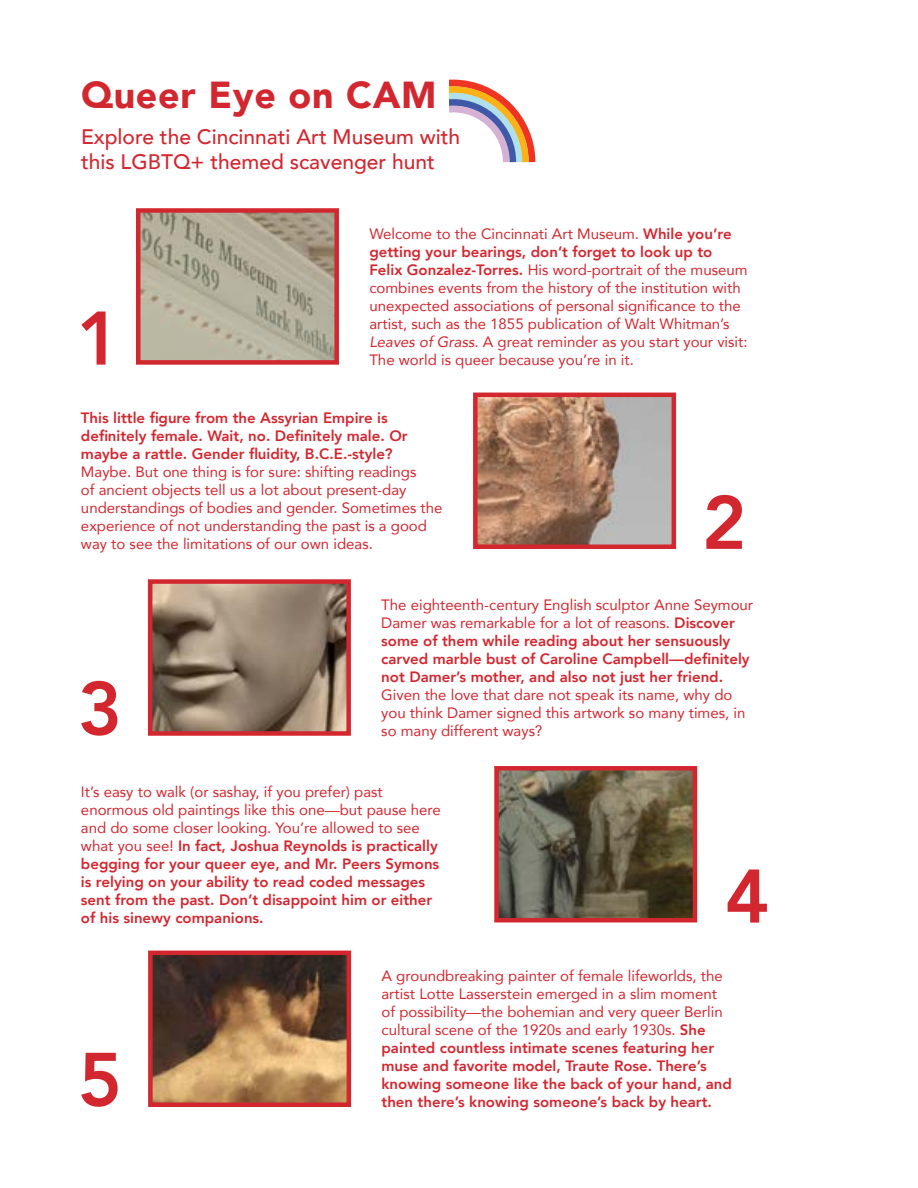
<style>
.page{position:relative;width:918px;height:1188px;background:#fff}
.page>*{position:absolute;margin:0;border:0;box-sizing:border-box;transform-origin:0 0}
.t1{font:800 75px "Avenir";color:#d32730}
.t2{font:900 37.5px "Avenir";letter-spacing:.02em;color:#d32730}
.t3{font:500 21px/25.2px "Avenir";color:#d32730}
.t4{font:15px/18px "Avenir";color:#d32730}
.t5{font:800 15px/18px "Avenir";color:#d32730}
.s1{font-weight:800}
.s2{font-style:italic}
.s3{font-weight:400}
</style>
<div class="page">
<svg style="left:450px;top:80px;width:85px;height:82px"></svg>
<img style="left:141px;top:213px;width:193px;height:147px">
<div style="left:136px;top:208px;width:203px;height:157px;border:4px solid #d32730"></div>
<img style="left:478px;top:398px;width:193px;height:146px">
<div style="left:473px;top:393px;width:203px;height:156px;border:4px solid #d32730"></div>
<img style="left:153px;top:584px;width:193px;height:147px">
<div style="left:148px;top:579px;width:203px;height:157px;border:4px solid #d32730"></div>
<img style="left:499px;top:771px;width:193px;height:146px">
<div style="left:494px;top:766px;width:203px;height:156px;border:4px solid #d32730"></div>
<img style="left:153px;top:956px;width:193px;height:146px">
<div style="left:148px;top:951px;width:203px;height:156px;border:4px solid #d32730"></div>
<h1 class="t2" style="left:81px;top:62px;width:357px">Queer Eye on CAM</h1>
<p class="t3" style="left:81px;top:123px;width:381px">Explore the Cincinnati Art Museum with this LGBTQ+ themed scavenger hunt</p>
<p class="t1" style="left:76px;top:280px;width:46px">1</p>
<p class="t4" style="left:369px;top:224px;width:380px">Welcome to the Cincinnati Art Museum. <span class="s1">While you’re getting your bearings, don’t forget to look up to Felix Gonzalez-Torres.</span> His word-portrait of the museum combines events from the history of the institution with</p>
<p class="t4" style="left:369px;top:296px;width:373px">unexpected associations of personal significance to the</p>
<p class="t4" style="left:369px;top:314px;width:380px">artist, such as the 1855 publication of Walt Whitman’s<br><span class="s2">Leaves of Grass</span>. A great reminder as you start your visit:</p>
<p class="t4" style="left:369px;top:350px;width:266px">The world is queer because you’re in it.</p>
<p class="t5" style="left:81px;top:409px;width:328px">This little figure from the Assyrian Empire is definitely female. Wait, no. Definitely male. Or maybe a rattle. Gender fluidity, B.C.E.-style?</p>
<p class="t4" style="left:81px;top:462px;width:363px">Maybe. But one thing is for sure: shifting readings<br>of ancient objects tell us a lot about present-day understandings of bodies and gender. Sometimes the experience of not understanding the past is a good way to see the limitations of our own ideas.</p>
<p class="t1" style="left:702px;top:464px;width:46px">2</p>
<p class="t1" style="left:78px;top:650px;width:46px">3</p>
<p class="t5" style="left:381px;top:596px;width:373px"><span class="s3">The eighteenth-century English sculptor Anne Seymour Damer was remarkable for a lot of reasons.</span> Discover some of them while reading about her sensuously carved marble bust of Caroline Campbell—definitely not Damer’s mother, and also not just her friend.</p>
<p class="t4" style="left:381px;top:685px;width:366px">Given the love that dare not speak its name, why do you think Damer signed this artwork so many times, in</p>
<p class="t4" style="left:381px;top:721px;width:162px">so many different ways?</p>
<p class="t5" style="left:81px;top:783px;width:361px"><span class="s3">It’s easy to walk (or sashay, if you prefer) past enormous old paintings like this one—but pause here and do some closer looking. You’re allowed to see what you see!</span> In fact, Joshua Reynolds is practically begging for your queer eye, and Mr. Peers Symons is relying on your ability to read coded messages sent from the past. Don’t disappoint him or either of his sinewy companions.</p>
<h1 class="t1" style="left:725px;top:838px;width:46px">4</h1>
<h1 class="t1" style="left:78px;top:1021px;width:46px">5</h1>
<p class="t4" style="left:382px;top:967px;width:343px">A groundbreaking painter of female lifeworlds, the artist Lotte Lasserstein emerged in a slim moment of possibility—the bohemian and very queer Berlin cultural scene of the 1920s and early 1930s. <span class="s1">She</span></p>
<p class="t5" style="left:382px;top:1039px;width:352px">painted countless intimate scenes featuring her muse and favorite model, Traute Rose. There’s knowing someone like the back of your hand, and then there’s knowing someone’s back by heart.</p>
</div>
